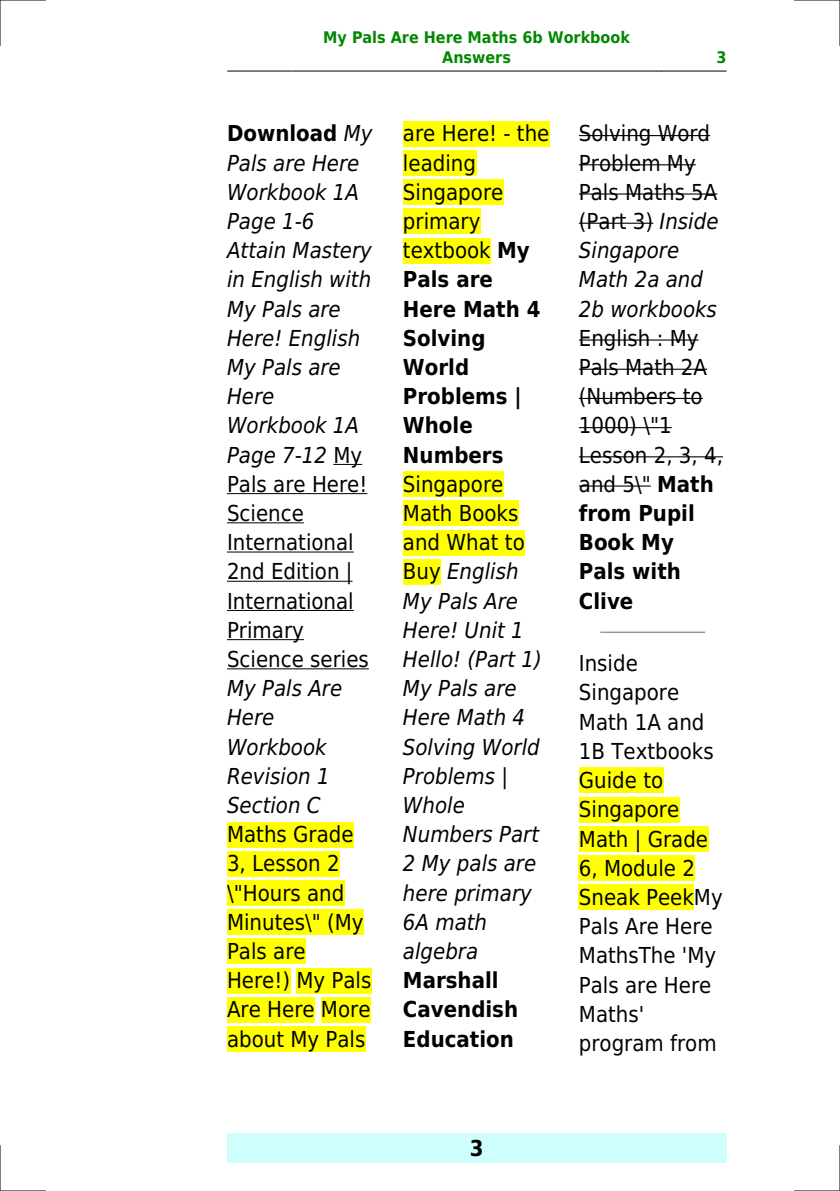
<style>
.page{position:relative;width:840px;height:1191px;background:#fff}
.page>*{position:absolute;margin:0;border:0;box-sizing:border-box;transform-origin:0 0}
.t1{font:italic 22px/29.2px "DejaVu Sans Condensed";color:#000}
.t2{font:22px/29.2px "DejaVu Sans Condensed";color:#000}
.t3{font:700 22px/29.2px "DejaVu Sans Condensed";color:#000}
.t4{font:700 16px/19.2px "DejaVu Sans Condensed";color:#080;text-align:center}
.s1{font-weight:700;font-style:normal}
.s2{font-style:normal}
.s3{font-weight:400}
.s4{font-style:italic}
.s5{font-weight:700}
</style>
<div class="page">
<hr style="left:227px;top:71px;width:64px;height:1px;background:#000">
<hr style="left:292px;top:71px;width:368px;height:1px;background:#000">
<hr style="left:661px;top:71px;width:64px;height:1px;background:#000">
<div style="left:227px;top:1133px;width:499px;height:29px;background:#cffffc"></div>
<svg style="left:333px;top:464px;width:29px;height:1px"></svg>
<hr style="left:227px;top:493px;width:140px;height:1px;background:#000">
<hr style="left:227px;top:522px;width:77px;height:1px;background:#000">
<hr style="left:227px;top:551px;width:126px;height:1px;background:#000">
<hr style="left:227px;top:581px;width:125px;height:1px;background:#000">
<hr style="left:227px;top:610px;width:126px;height:1px;background:#000">
<hr style="left:227px;top:639px;width:77px;height:1px;background:#000">
<hr style="left:227px;top:668px;width:141px;height:1px;background:#000">
<div style="left:227px;top:821px;width:126px;height:26px;background:#ff0"></div>
<div style="left:227px;top:851px;width:112px;height:25px;background:#ff0"></div>
<div style="left:227px;top:880px;width:117px;height:25px;background:#ff0"></div>
<div style="left:227px;top:909px;width:136px;height:26px;background:#ff0"></div>
<div style="left:227px;top:938px;width:78px;height:26px;background:#ff0"></div>
<div style="left:227px;top:967px;width:63px;height:26px;background:#ff0"></div>
<div style="left:296px;top:967px;width:75px;height:26px;background:#ff0"></div>
<div style="left:227px;top:997px;width:87px;height:25px;background:#ff0"></div>
<div style="left:321px;top:997px;width:49px;height:25px;background:#ff0"></div>
<div style="left:227px;top:1026px;width:138px;height:25px;background:#ff0"></div>
<div style="left:403px;top:121px;width:146px;height:25px;background:#ff0"></div>
<div style="left:403px;top:150px;width:72px;height:26px;background:#ff0"></div>
<div style="left:403px;top:179px;width:100px;height:26px;background:#ff0"></div>
<div style="left:403px;top:208px;width:77px;height:26px;background:#ff0"></div>
<div style="left:403px;top:238px;width:87px;height:25px;background:#ff0"></div>
<div style="left:403px;top:471px;width:100px;height:26px;background:#ff0"></div>
<div style="left:403px;top:500px;width:115px;height:26px;background:#ff0"></div>
<div style="left:403px;top:530px;width:121px;height:25px;background:#ff0"></div>
<div style="left:403px;top:559px;width:37px;height:25px;background:#ff0"></div>
<hr style="left:578px;top:135px;width:131px;height:1px;background:#000">
<hr style="left:578px;top:164px;width:117px;height:1px;background:#000">
<hr style="left:578px;top:193px;width:139px;height:2px;background:#000">
<hr style="left:578px;top:223px;width:75px;height:1px;background:#000">
<hr style="left:578px;top:339px;width:120px;height:1px;background:#000">
<hr style="left:578px;top:369px;width:128px;height:1px;background:#000">
<hr style="left:578px;top:398px;width:124px;height:1px;background:#000">
<hr style="left:578px;top:427px;width:93px;height:1px;background:#000">
<hr style="left:578px;top:456px;width:144px;height:1px;background:#000">
<hr style="left:578px;top:485px;width:72px;height:1px;background:#000">
<hr style="left:600px;top:631px;width:104px;height:2px;background:#999">
<div style="left:578px;top:767px;width:85px;height:26px;background:#ff0"></div>
<div style="left:578px;top:797px;width:101px;height:25px;background:#ff0"></div>
<div style="left:578px;top:826px;width:129px;height:25px;background:#ff0"></div>
<div style="left:578px;top:855px;width:116px;height:26px;background:#ff0"></div>
<div style="left:578px;top:884px;width:115px;height:26px;background:#ff0"></div>
<hr style="left:0;top:0;width:45px;height:1px;background:#000">
<hr style="left:794px;top:0;width:45px;height:1px;background:#000">
<hr style="left:0;top:1190px;width:45px;height:1px;background:#000">
<hr style="left:794px;top:1190px;width:45px;height:1px;background:#000">
<hr style="left:0;top:0;width:1px;height:45px;background:#000">
<hr style="left:0;top:1145px;width:1px;height:46px;background:#000">
<hr style="left:839px;top:0;width:1px;height:45px;background:#000">
<hr style="left:839px;top:1145px;width:1px;height:46px;background:#000">
<p class="t4" style="left:323px;top:28px;width:308px">My Pals Are Here Maths 6b Workbook<br>Answers</p>
<p class="t4" style="left:716px;top:48px;width:12px">3</p>
<p class="t1" style="left:227px;top:119px;width:147px"><span class="s1">Download</span> My<br>Pals are Here<br>Workbook 1A<br>Page 1-6<br>Attain Mastery in English with<br>My Pals are<br>Here! English<br>My Pals are<br>Here<br>Workbook 1A<br>Page 7-12 <span class="s2">My<br>Pals are Here!<br>Science<br>International<br>2nd Edition |<br>International<br>Primary<br>Science series</span></p>
<p class="t1" style="left:227px;top:674px;width:117px">My Pals Are<br>Here<br>Workbook<br>Revision 1<br>Section C</p>
<p class="t2" style="left:227px;top:820px;width:146px">Maths Grade<br>3, Lesson 2 \"Hours and<br>Minutes\" (My<br>Pals are<br>Here!) My Pals<br>Are Here More about My Pals</p>
<p class="t3" style="left:403px;top:119px;width:148px"><span class="s3">are Here! - the leading<br>Singapore primary textbook</span> My<br>Pals are<br>Here Math 4<br>Solving<br>World<br>Problems |<br>Whole<br>Numbers</p>
<p class="t1" style="left:403px;top:469px;width:140px"><span class="s2">Singapore<br>Math Books and What to<br>Buy</span> English<br>My Pals Are<br>Here! Unit 1<br>Hello! (Part 1)<br>My Pals are<br>Here Math 4<br>Solving World<br>Problems |<br>Whole<br>Numbers Part<br>2 My pals are here primary<br>6A math algebra</p>
<p class="t3" style="left:403px;top:966px;width:117px">Marshall<br>Cavendish<br>Education</p>
<p class="t2" style="left:578px;top:119px;width:141px">Solving Word<br>Problem My<br>Pals Maths 5A (Part 3) <span class="s4">Inside<br>Singapore<br>Math 2a and<br>2b workbooks</span></p>
<p class="t2" style="left:578px;top:323px;width:145px">English : My<br>Pals Math 2A (Numbers to<br>1000) \"1<br>Lesson 2, 3, 4, and 5\" <span class="s5">Math from Pupil<br>Book My<br>Pals with<br>Clive</span></p>
<p class="t2" style="left:578px;top:649px;width:145px">Inside<br>Singapore<br>Math 1A and<br>1B Textbooks<br>Guide to<br>Singapore<br>Math | Grade<br>6, Module 2<br>Sneak PeekMy<br>Pals Are Here<br>MathsThe 'My<br>Pals are Here<br>Maths' program from</p>
<p class="t3" style="left:469px;top:1133px;width:15px">3</p>
</div>
